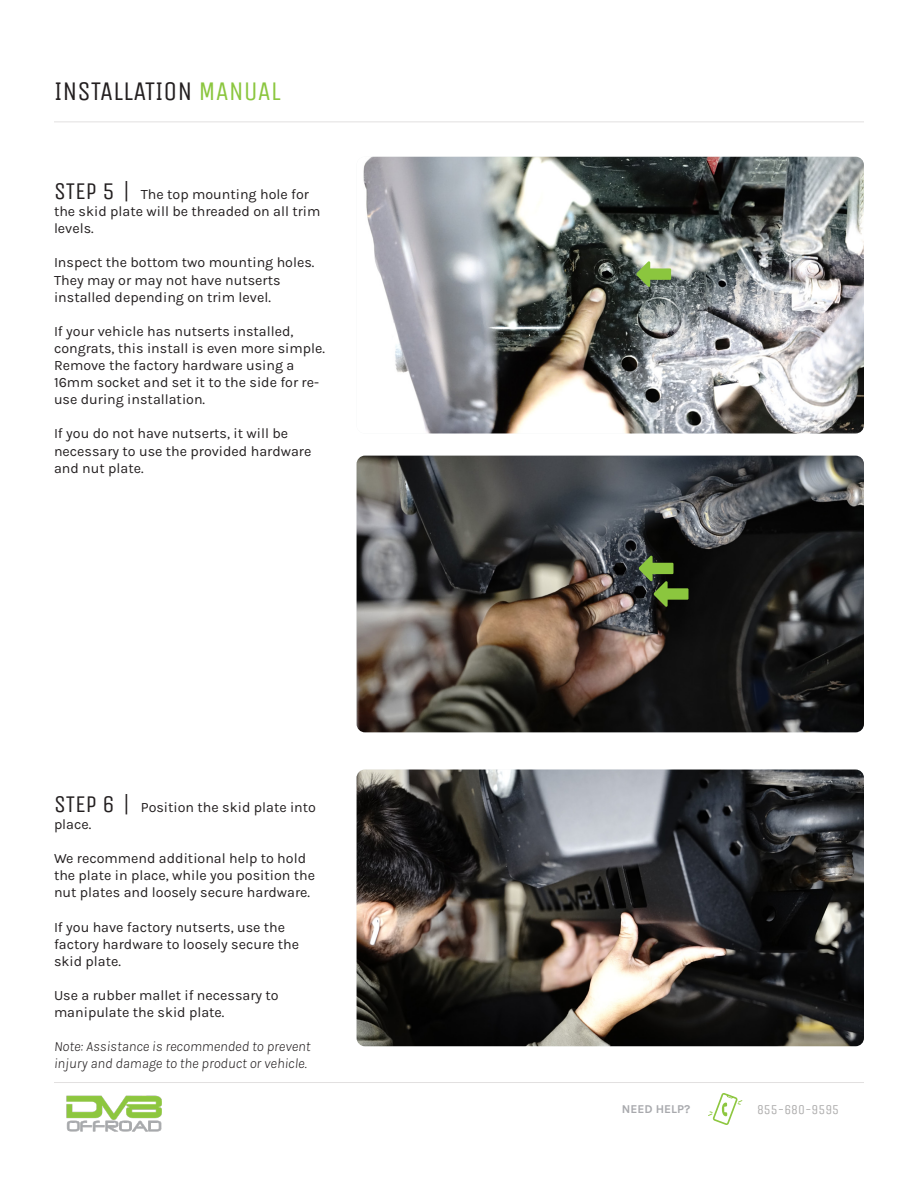
<style>
.page{position:relative;width:918px;height:1188px;background:#fff}
.page>*{position:absolute;margin:0;border:0;box-sizing:border-box;transform-origin:0 0}
.t1{font:27px "Unica One";color:#231f20}
.t2{font:14.25px/17.1px "Karla";color:#231f20}
.t3{font:italic 300 14.25px/17.1px "Karla";color:#231f20}
.t4{font:13.5px "Unica One";color:#aeadad}
.t5{font:700 12px "Karla";color:#a8a9ad}
.s1{color:#8bc63e}
.s2{font-family:"Unica One";font-size:24px}
</style>
<div class="page">
<img style="left:363px;top:157px;width:501px;height:276px">
<img style="left:357px;top:770px;width:507px;height:276px">
<img style="left:357px;top:456px;width:507px;height:276px">
<hr style="left:54px;top:122px;width:810px;height:1px;background:#e2e0e0">
<svg style="left:708px;top:1093px;width:34px;height:32px"></svg>
<hr style="left:54px;top:1082px;width:810px;height:1px;background:#e2e0e0">
<img style="left:66px;top:1095px;width:96px;height:37px">
<svg style="left:639px;top:555px;width:50px;height:52px;background:#3d5225"></svg>
<svg style="left:636px;top:261px;width:35px;height:26px"></svg>
<p class="t1" style="left:54px;top:76px;width:228px">INSTALLATION <span class="s1">MANUAL</span></p>
<p class="t2" style="left:54px;top:185px;width:268px"><span class="s2">STEP 5 |</span> The top mounting hole for the skid plate will be threaded on all trim levels.</p>
<p class="t2" style="left:54px;top:254px;width:262px">Inspect the bottom two mounting holes.<br>They may or may not have nutserts installed depending on trim level.</p>
<p class="t2" style="left:54px;top:322px;width:272px">If your vehicle has nutserts installed, congrats, this install is even more simple.<br>Remove the factory hardware using a 16mm socket and set it to the side for re&shy;use during installation.</p>
<p class="t2" style="left:54px;top:425px;width:259px">If you do not have nutserts, it will be necessary to use the provided hardware and nut plate.</p>
<p class="t2" style="left:54px;top:798px;width:264px"><span class="s2">STEP 6 |</span> Position the skid plate into place.</p>
<p class="t2" style="left:54px;top:849px;width:263px">We recommend additional help to hold the plate in place, while you position the nut plates and loosely secure hardware.</p>
<p class="t2" style="left:54px;top:918px;width:247px">If you have factory nutserts, use the factory hardware to loosely secure the skid plate.</p>
<p class="t2" style="left:54px;top:986px;width:226px">Use a rubber mallet if necessary to manipulate the skid plate.</p>
<p class="t3" style="left:54px;top:1038px;width:258px">Note: Assistance is recommended to prevent injury and damage to the product or vehicle.</p>
<p class="t5" style="left:622px;top:1101px;width:70px">NEED HELP?</p>
<p class="t4" style="left:757px;top:1102px;width:84px">855-680-9595</p>
</div>
